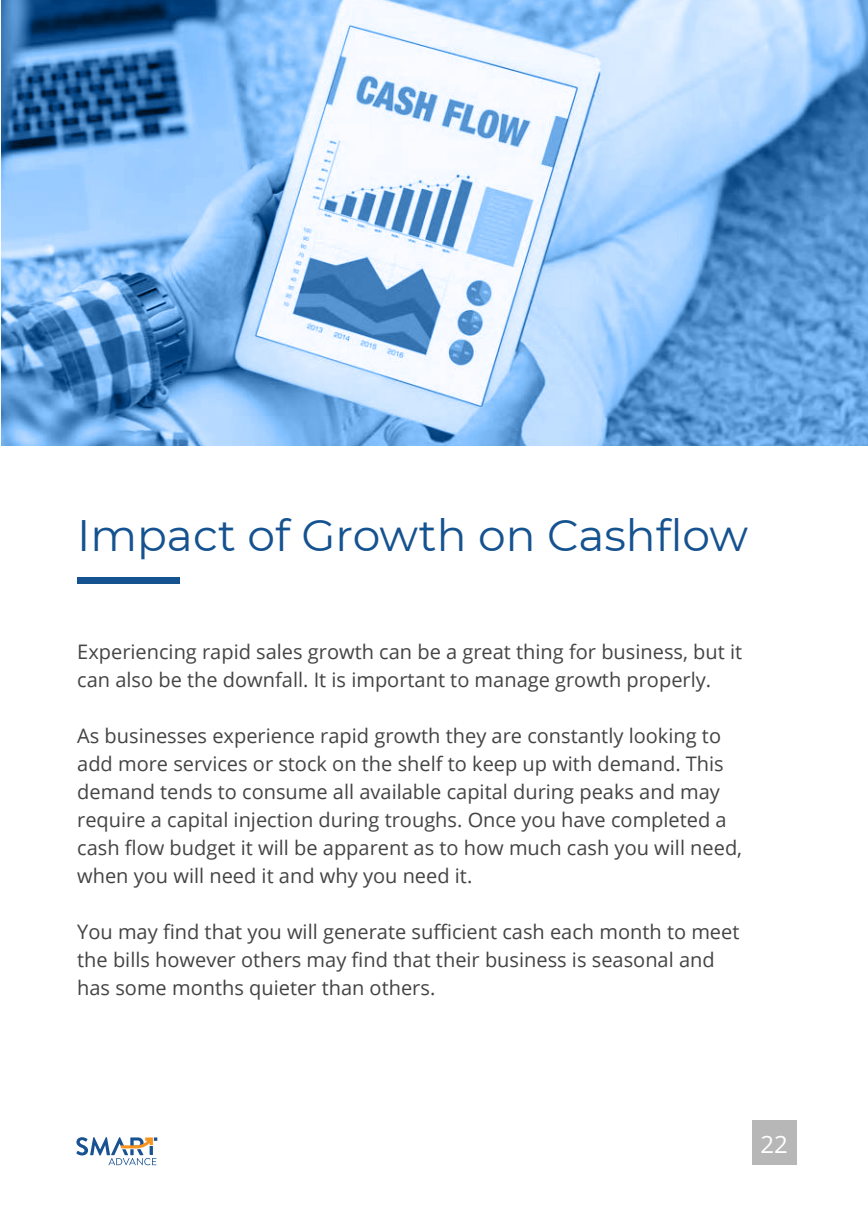
<style>
.page{position:relative;width:868px;height:1219px;background:#fff}
.page>*{position:absolute;margin:0;border:0;box-sizing:border-box;transform-origin:0 0}
.t1{font:44px "Montserrat";color:#155290}
.t2{font:24px "Open Sans";color:#fff}
.t3{font:20px/28px "Open Sans";color:#444}
</style>
<div class="page">
<div style="left:751px;top:1120px;width:45px;height:45px;background:#b7b7b7"></div>
<div style="left:77px;top:578px;width:102px;height:6px;background:#155290"></div>
<svg style="left:1px;top:0;width:866px;height:445px"></svg>
<svg style="left:76px;top:1137px;width:81px;height:28px"></svg>
<h1 class="t1" style="left:77px;top:505px;width:672px">Impact of Growth on Cashflow</h1>
<p class="t3" style="left:77px;top:640px;width:666px">Experiencing rapid sales growth can be a great thing for business, but it can also be the downfall. It is important to manage growth properly.</p>
<p class="t3" style="left:77px;top:724px;width:666px">As businesses experience rapid growth they are constantly looking to add more services or stock on the shelf to keep up with demand. This demand tends to consume all available capital during peaks and may require a capital injection during troughs. Once you have completed a cash flow budget it will be apparent as to how much cash you will need, when you will need it and why you need it.</p>
<p class="t3" style="left:77px;top:917px;width:663px">You may find that you will generate sufficient cash each month to meet the bills however others may find that their business is seasonal and has some months quieter than others.</p>
<p class="t2" style="left:760px;top:1135px;width:29px">22</p>
</div>
